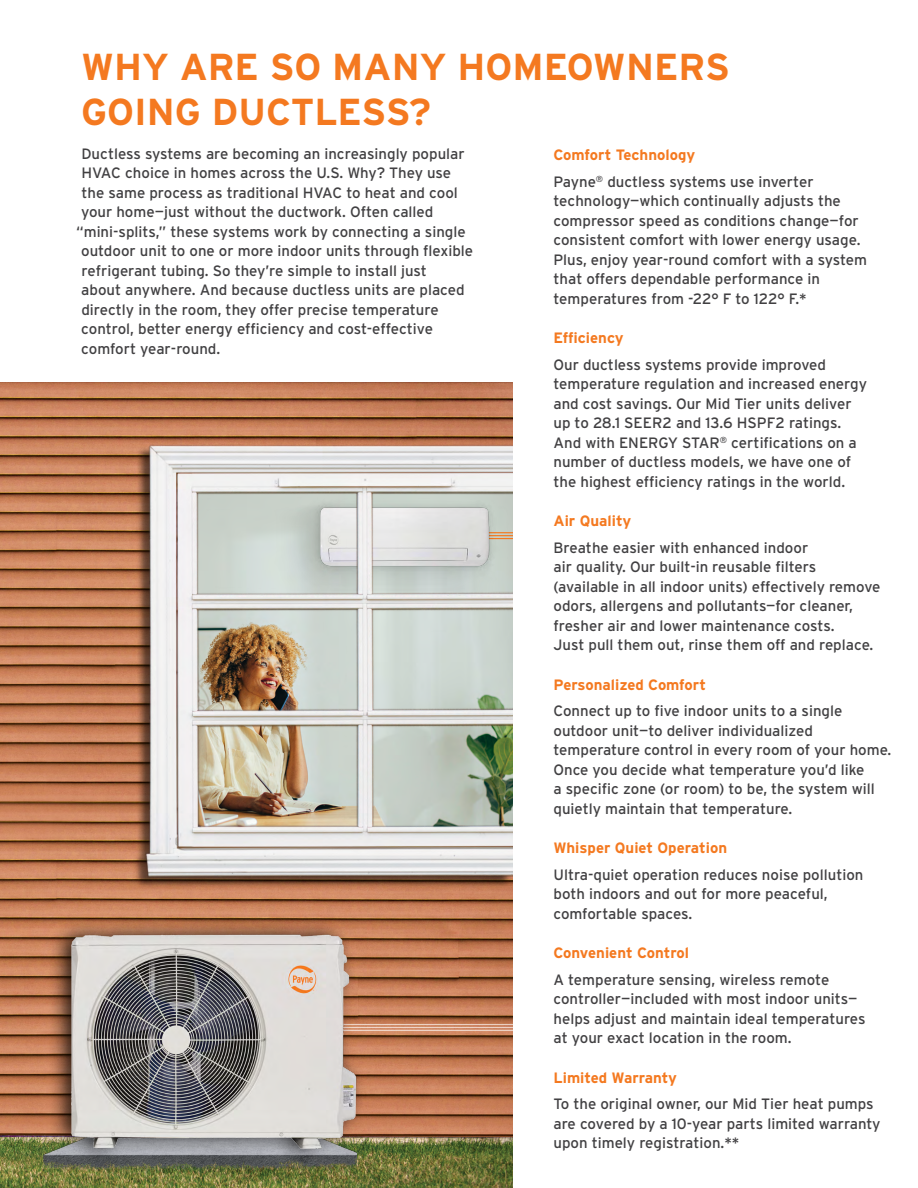
<style>
.page{position:relative;width:918px;height:1188px;background:#fff}
.page>*{position:absolute;margin:0;border:0;box-sizing:border-box;transform-origin:0 0}
.t1{font:700 37.5px/45px "Interstate";color:#f47920}
.t2{font:15px/19.5px "Interstate";color:#414042}
.t3{font:700 15px "Interstate";color:#f47920}
.s1{font-weight:700;color:#f47920}
</style>
<div class="page">
<img style="left:0;top:903px;width:513px;height:285px">
<hr style="left:337px;top:1024px;width:176px;height:1px;background:#fff">
<hr style="left:337px;top:1027px;width:176px;height:1px;background:#fff">
<hr style="left:337px;top:1030px;width:176px;height:1px;background:#fff">
<img style="left:41px;top:1044px;width:316px;height:144px">
<div style="left:48px;top:918px;width:317px;height:246px;background:#000;opacity:.75"></div>
<img style="left:49px;top:925px;width:323px;height:235px">
<img style="left:0;top:383px;width:513px;height:520px">
<h1 class="t1" style="left:81px;top:44px;width:650px">WHY ARE SO MANY HOMEOWNERS<br>GOING DUCTLESS?</h1>
<p class="t2" style="left:81px;top:144px;width:385px">Ductless systems are becoming an increasingly popular</p>
<p class="t2" style="left:81px;top:163px;width:371px">HVAC choice in homes across the U.S. Why? They use</p>
<p class="t2" style="left:81px;top:183px;width:378px">the same process as traditional HVAC to heat and cool</p>
<p class="t2" style="left:81px;top:202px;width:354px">your home—just without the ductwork. Often called</p>
<p class="t2" style="left:76px;top:222px;width:391px">“mini-splits,” these systems work by connecting a single</p>
<p class="t2" style="left:81px;top:241px;width:394px">outdoor unit to one or more indoor units through flexible</p>
<p class="t2" style="left:82px;top:261px;width:347px">refrigerant tubing. So they’re simple to install just</p>
<p class="t2" style="left:81px;top:280px;width:385px">about anywhere. And because ductless units are placed</p>
<p class="t2" style="left:81px;top:300px;width:359px">directly in the room, they offer precise temperature</p>
<p class="t2" style="left:81px;top:319px;width:353px">control, better energy efficiency and cost-effective</p>
<p class="t2" style="left:81px;top:339px;width:141px">comfort year-round.</p>
<p class="t2" style="left:554px;top:142px;width:262px;line-height:26.2px"><span class="s1">Comfort Technology<br></span>Payne<sup>®</sup> ductless systems use inverter</p>
<p class="t2" style="left:554px;top:191px;width:315px">technology—which continually adjusts the compressor speed as conditions change—for consistent comfort with lower energy usage.<br>Plus, enjoy year-round comfort with a system that offers dependable performance in temperatures from -22° F to 122° F.*</p>
<p class="t3" style="left:554px;top:329px;width:72px">Efficiency</p>
<p class="t2" style="left:554px;top:355px;width:315px">Our ductless systems provide improved temperature regulation and increased energy and cost savings. Our Mid Tier units deliver up to 28.1 SEER2 and 13.6 HSPF2 ratings.<br>And with ENERGY STAR<sup>®</sup> certifications on a number of ductless models, we have one of the highest efficiency ratings in the world.</p>
<p class="t3" style="left:554px;top:512px;width:79px">Air Quality</p>
<p class="t2" style="left:554px;top:538px;width:329px">Breathe easier with enhanced indoor<br>air quality. Our built-in reusable filters (available in all indoor units) effectively remove odors, allergens and pollutants—for cleaner, fresher air and lower maintenance costs.<br>Just pull them out, rinse them off and replace.</p>
<p class="t3" style="left:554px;top:676px;width:154px">Personalized Comfort</p>
<p class="t2" style="left:554px;top:701px;width:339px">Connect up to five indoor units to a single outdoor unit—to deliver individualized temperature control in every room of your home.<br>Once you decide what temperature you’d like<br>a specific zone (or room) to be, the system will quietly maintain that temperature.</p>
<p class="t3" style="left:554px;top:839px;width:175px">Whisper Quiet Operation</p>
<p class="t2" style="left:554px;top:865px;width:311px">Ultra-quiet operation reduces noise pollution both indoors and out for more peaceful, comfortable spaces.</p>
<p class="t3" style="left:554px;top:944px;width:137px">Convenient Control</p>
<p class="t2" style="left:554px;top:970px;width:314px">A temperature sensing, wireless remote controller—included with most indoor units— helps adjust and maintain ideal temperatures at your exact location in the room.</p>
<p class="t3" style="left:554px;top:1069px;width:125px">Limited Warranty</p>
<p class="t2" style="left:554px;top:1094px;width:329px">To the original owner, our Mid Tier heat pumps are covered by a 10-year parts limited warranty upon timely registration.**</p>
</div>
